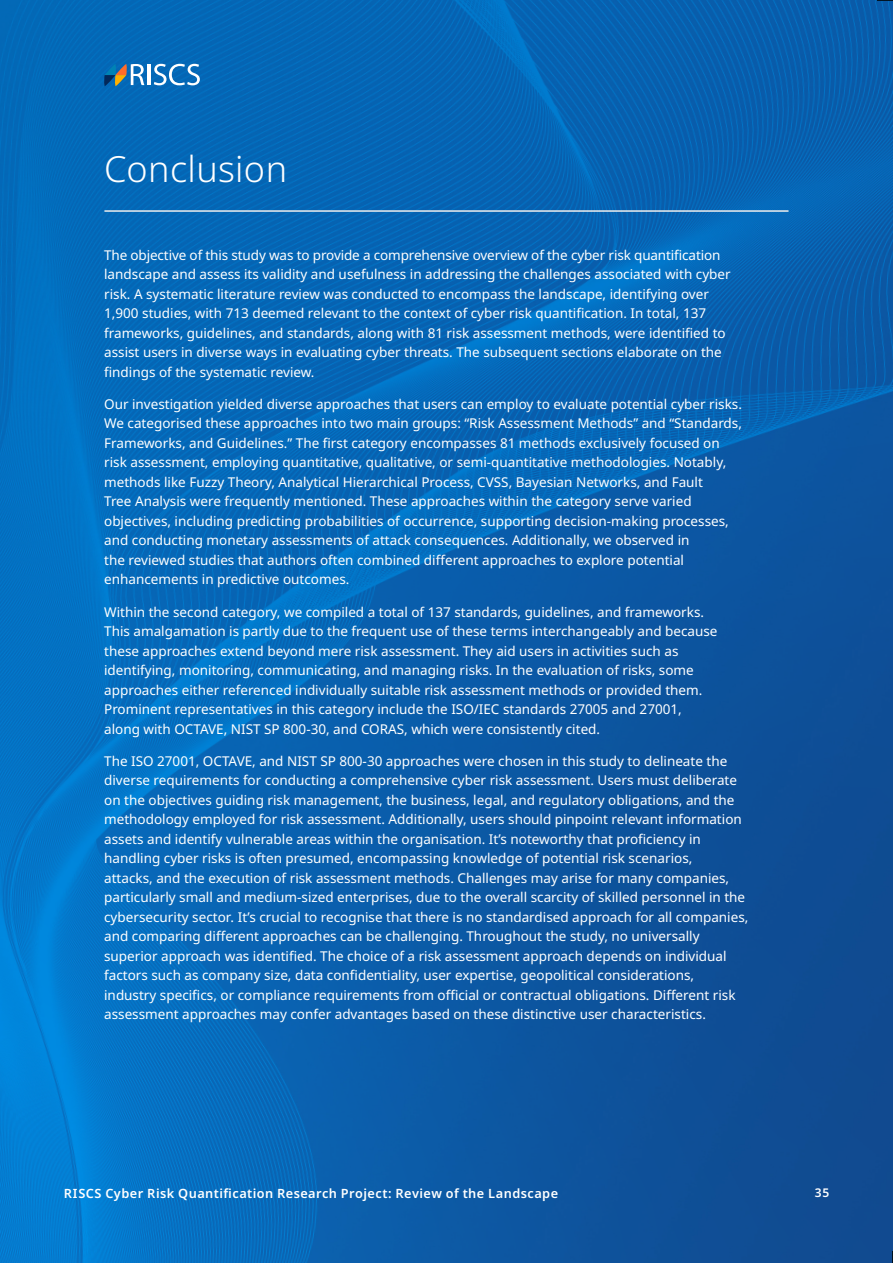
<style>
.page{position:relative;width:893px;height:1263px;background:#fff}
.page>*{position:absolute;margin:0;border:0;box-sizing:border-box;transform-origin:0 0}
.t1{font:300 36px "Noto Sans";letter-spacing:.01em;color:#fff}
.t2{font:13.5px/19.5px "Noto Sans";color:#fff}
.t3{font:600 12.75px "Noto Sans";letter-spacing:.035em;color:#fff}
.t4{font:600 12px "Noto Sans";color:#fff}
</style>
<div class="page">
<img style="left:0;top:0;width:893px;height:1263px">
<svg style="left:104px;top:64px;width:40px;height:22px"></svg>
<hr style="left:147px;top:64px;width:3px;height:21px;background:#fff">
<svg style="left:154px;top:64px;width:46px;height:21px"></svg>
<hr style="left:105px;top:210px;width:683px;height:2px;background:#ededed">
<h1 class="t1" style="left:104px;top:144px;width:184px">Conclusion</h1>
<p class="t2" style="left:104px;top:245px;width:628px">The objective of this study was to provide a comprehensive overview of the cyber risk quantification landscape and assess its validity and usefulness in addressing the challenges associated with cyber risk. A systematic literature review was conducted to encompass the landscape, identifying over 1,900 studies, with 713 deemed relevant to the context of cyber risk quantification. In total, 137 frameworks, guidelines, and standards, along with 81 risk assessment methods, were identified to assist users in diverse ways in evaluating cyber threats. The subsequent sections elaborate on the findings of the systematic review.</p>
<p class="t2" style="left:104px;top:395px;width:639px">Our investigation yielded diverse approaches that users can employ to evaluate potential cyber risks.<br>We categorised these approaches into two main groups: “Risk Assessment Methods” and “Standards, Frameworks, and Guidelines.” The first category encompasses 81 methods exclusively focused on risk assessment, employing quantitative, qualitative, or semi-quantitative methodologies. Notably, methods like Fuzzy Theory, Analytical Hierarchical Process, CVSS, Bayesian Networks, and Fault<br>Tree Analysis were frequently mentioned. These approaches within the category serve varied objectives, including predicting probabilities of occurrence, supporting decision-making processes, and conducting monetary assessments of attack consequences. Additionally, we observed in<br>the reviewed studies that authors often combined different approaches to explore potential enhancements in predictive outcomes.</p>
<p class="t2" style="left:104px;top:602px;width:615px">Within the second category, we compiled a total of 137 standards, guidelines, and frameworks.<br>This amalgamation is partly due to the frequent use of these terms interchangeably and because these approaches extend beyond mere risk assessment. They aid users in activities such as identifying, monitoring, communicating, and managing risks. In the evaluation of risks, some approaches either referenced individually suitable risk assessment methods or provided them.<br>Prominent representatives in this category include the ISO/IEC standards 27005 and 27001, along with OCTAVE, NIST SP 800-30, and CORAS, which were consistently cited.</p>
<p class="t2" style="left:104px;top:751px;width:646px">The ISO 27001, OCTAVE, and NIST SP 800-30 approaches were chosen in this study to delineate the diverse requirements for conducting a comprehensive cyber risk assessment. Users must deliberate on the objectives guiding risk management, the business, legal, and regulatory obligations, and the methodology employed for risk assessment. Additionally, users should pinpoint relevant information assets and identify vulnerable areas within the organisation. It’s noteworthy that proficiency in handling cyber risks is often presumed, encompassing knowledge of potential risk scenarios,<br>attacks, and the execution of risk assessment methods. Challenges may arise for many companies, particularly small and medium-sized enterprises, due to the overall scarcity of skilled personnel in the cybersecurity sector. It’s crucial to recognise that there is no standardised approach for all companies, and comparing different approaches can be challenging. Throughout the study, no universally superior approach was identified. The choice of a risk assessment approach depends on individual factors such as company size, data confidentiality, user expertise, geopolitical considerations, industry specifics, or compliance requirements from official or contractual obligations. Different risk assessment approaches may confer advantages based on these distinctive user characteristics.</p>
<p class="t3" style="left:64px;top:1184px;width:496px">RISCS Cyber Risk Quantification Research Project: Review of the Landscape</p>
<p class="t4" style="left:815px;top:1184px;width:16px">35</p>
</div>
